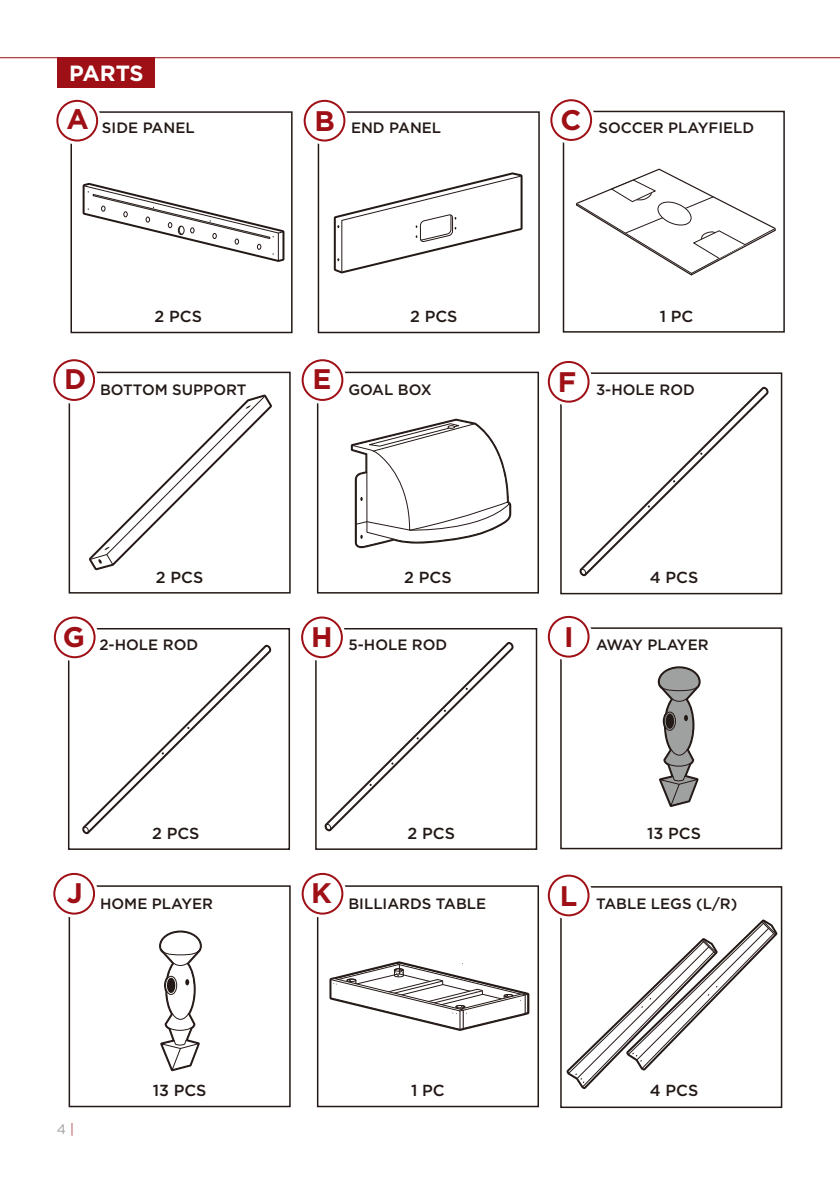
<style>
.page{position:relative;width:840px;height:1191px;background:#fff}
.page>*{position:absolute;margin:0;border:0;box-sizing:border-box;transform-origin:0 0}
.t1{font:700 28.2px "Gotham";color:#9f0f16}
.t2{font:700 22px "Gotham";letter-spacing:-.01em;color:#fff}
.t3{font:500 16px "Gotham";color:#231916}
.t4{font:500 15px "Gotham";color:#231916}
.t5{font:500 15px "Gotham";letter-spacing:-.045em;color:#231916}
.t6{font:13.8px "Gotham";color:#9fa0a0}
.s1{font-weight:300;color:#9f0f16}
</style>
<div class="page">
<div style="left:70px;top:111px;width:222px;height:222px;border:2px solid #231916"></div>
<div style="left:317px;top:111px;width:222px;height:222px;border:2px solid #231916"></div>
<div style="left:57px;top:58px;width:98px;height:30px;background:#9f0f16"></div>
<hr style="left:0;top:57px;width:839px;height:1px;background:#9f0f16">
<svg style="left:57px;top:99px;width:44px;height:45px"></svg>
<div style="left:56px;top:100px;width:42px;height:41px;border:2px solid #9f0f16;border-radius:50%"></div>
<svg style="left:306px;top:99px;width:42px;height:45px"></svg>
<div style="left:303px;top:100px;width:42px;height:41px;border:2px solid #9f0f16;border-radius:50%"></div>
<div style="left:562px;top:111px;width:222px;height:222px;border:2px solid #231916"></div>
<svg style="left:553px;top:99px;width:41px;height:45px"></svg>
<div style="left:550px;top:99px;width:41px;height:42px;border:2px solid #9f0f16;border-radius:50%"></div>
<svg style="left:333px;top:172px;width:189px;height:101px"></svg>
<svg style="left:83px;top:183px;width:201px;height:79px"></svg>
<svg style="left:575px;top:168px;width:201px;height:108px"></svg>
<div style="left:69px;top:372px;width:221px;height:221px;border:2px solid #231916"></div>
<div style="left:560px;top:372px;width:221px;height:222px;border:2px solid #231916"></div>
<div style="left:317px;top:372px;width:221px;height:221px;border:2px solid #231916"></div>
<svg style="left:304px;top:359px;width:42px;height:45px"></svg>
<div style="left:301px;top:359px;width:42px;height:42px;border:2px solid #9f0f16;border-radius:50%"></div>
<svg style="left:53px;top:359px;width:219px;height:211px"></svg>
<svg style="left:657px;top:666px;width:43px;height:141px"></svg>
<div style="left:69px;top:885px;width:221px;height:222px;border:2px solid #231916"></div>
<svg style="left:53px;top:872px;width:45px;height:45px"></svg>
<div style="left:53px;top:873px;width:42px;height:41px;border:2px solid #9f0f16;border-radius:50%"></div>
<div style="left:68px;top:628px;width:222px;height:222px;border:2px solid #231916"></div>
<div style="left:315px;top:628px;width:222px;height:222px;border:2px solid #231916"></div>
<div style="left:560px;top:886px;width:221px;height:222px;border:2px solid #231916"></div>
<div style="left:317px;top:885px;width:221px;height:222px;border:2px solid #231916"></div>
<svg style="left:304px;top:872px;width:42px;height:45px"></svg>
<div style="left:301px;top:873px;width:42px;height:41px;border:2px solid #9f0f16;border-radius:50%"></div>
<div style="left:560px;top:627px;width:221px;height:222px;border:2px solid #231916"></div>
<svg style="left:550px;top:615px;width:42px;height:45px"></svg>
<div style="left:547px;top:616px;width:42px;height:41px;border:2px solid #9f0f16;border-radius:50%"></div>
<svg style="left:159px;top:930px;width:43px;height:142px"></svg>
<svg style="left:547px;top:361px;width:221px;height:215px"></svg>
<svg style="left:53px;top:616px;width:218px;height:218px"></svg>
<svg style="left:301px;top:616px;width:212px;height:215px"></svg>
<svg style="left:350px;top:419px;width:161px;height:129px"></svg>
<svg style="left:329px;top:961px;width:200px;height:70px"></svg>
<svg style="left:547px;top:874px;width:230px;height:215px"></svg>
<h2 class="t2" style="left:69px;top:58px;width:76px">PARTS</h2>
<h1 class="t1" style="left:66px;top:101px;width:24px">A</h1>
<h1 class="t1" style="left:314px;top:102px;width:22px">B</h1>
<p class="t4" style="left:560px;top:118px;width:195px"><sup>C</sup> SOCCER PLAYFIELD</p>
<p class="t4" style="left:102px;top:118px;width:94px">SIDE PANEL</p>
<p class="t4" style="left:351px;top:118px;width:92px">END PANEL</p>
<p class="t3" style="left:154px;top:306px;width:49px">2 PCS</p>
<h1 class="t1" style="left:64px;top:361px;width:24px">D</h1>
<p class="t4" style="left:100px;top:380px;width:148px">BOTTOM SUPPORT</p>
<p class="t3" style="left:410px;top:306px;width:49px">2 PCS</p>
<h1 class="t1" style="left:312px;top:361px;width:20px">E</h1>
<h1 class="t1" style="left:557px;top:363px;width:20px">F</h1>
<p class="t4" style="left:348px;top:380px;width:85px">GOAL BOX</p>
<p class="t3" style="left:659px;top:306px;width:35px">1 PC</p>
<p class="t4" style="left:595px;top:380px;width:100px">3-HOLE ROD</p>
<p class="t3" style="left:156px;top:566px;width:49px">2 PCS</p>
<p class="t3" style="left:404px;top:566px;width:49px">2 PCS</p>
<p class="t3" style="left:649px;top:566px;width:50px">4 PCS</p>
<h1 class="t1" style="left:63px;top:619px;width:24px">G</h1>
<h1 class="t1" style="left:311px;top:619px;width:23px">H</h1>
<p class="t4" style="left:99px;top:634px;width:100px">2-HOLE ROD</p>
<p class="t4" style="left:348px;top:634px;width:100px">5-HOLE ROD</p>
<p class="t5" style="left:564px;top:634px;width:146px"><sup>I</sup> AWAY PLAYER</p>
<p class="t3" style="left:152px;top:822px;width:49px">2 PCS</p>
<p class="t3" style="left:407px;top:822px;width:49px">2 PCS</p>
<p class="t3" style="left:646px;top:822px;width:55px">13 PCS</p>
<h1 class="t1" style="left:67px;top:874px;width:17px">J</h1>
<p class="t4" style="left:100px;top:894px;width:114px">HOME PLAYER</p>
<p class="t6" style="left:57px;top:1120px;width:19px">4 <span class="s1">|</span></p>
<p class="t3" style="left:153px;top:1080px;width:55px">13 PCS</p>
<h1 class="t1" style="left:311px;top:874px;width:22px">K</h1>
<h1 class="t1" style="left:559px;top:877px;width:19px">L</h1>
<p class="t4" style="left:348px;top:894px;width:139px">BILLIARDS TABLE</p>
<p class="t4" style="left:595px;top:894px;width:143px">TABLE LEGS (L/R)</p>
<p class="t3" style="left:411px;top:1080px;width:35px">1 PC</p>
<p class="t3" style="left:649px;top:1080px;width:50px">4 PCS</p>
</div>
